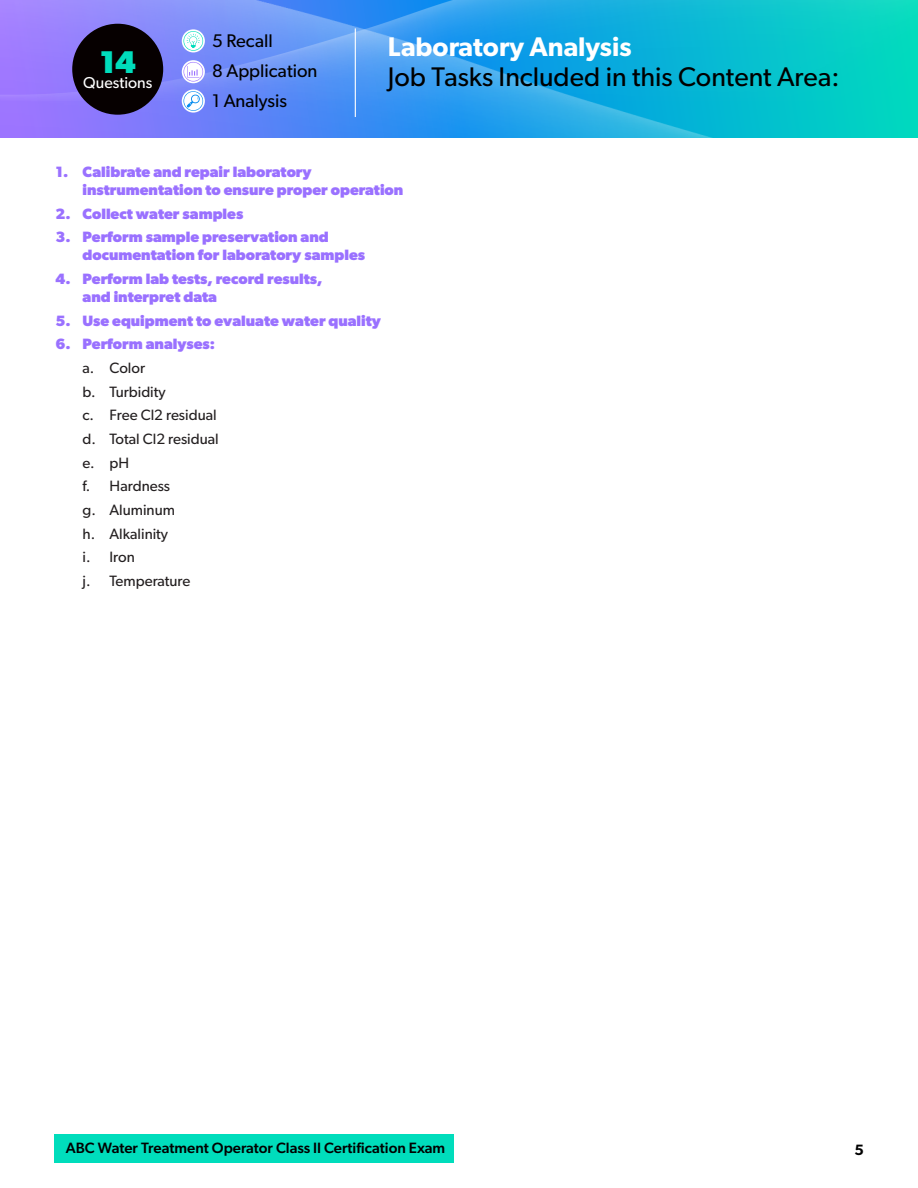
<style>
.page{position:relative;width:918px;height:1188px;background:#fff}
.page>*{position:absolute;margin:0;border:0;box-sizing:border-box;transform-origin:0 0}
.t1{font:700 31.5px "Gibson";color:#00ddbc}
.t2{font:27px "Gibson";color:#000}
.t3{font:600 27px "Gibson";color:#fff}
.t4{font:18.3px/29.8px "Gibson";color:#000}
.t5{font:15.9px "Gibson";color:#fff}
.t6{font:700 15px/18px "Gibson";color:#9a71ff}
.t7{font:15px/23.7px "Gibson";color:#231f20}
.t8{font:500 15px "Gibson";color:#000}
.t9{font:600 15px "Gibson";color:#000}
</style>
<div class="page">
<div style="left:54px;top:1134px;width:400px;height:28px;background:#00ddbc"></div>
<img style="left:891px;top:0;width:27px;height:101px">
<img style="left:0;top:0;width:891px;height:138px">
<hr style="left:355px;top:28px;width:1px;height:89px;background:#fff">
<div style="left:72px;top:24px;width:91px;height:91px;background:#060000;border-radius:50%"></div>
<svg style="left:182px;top:29px;width:23px;height:23px"></svg>
<svg style="left:184px;top:31px;width:19px;height:20px"></svg>
<svg style="left:182px;top:60px;width:23px;height:23px"></svg>
<svg style="left:184px;top:62px;width:19px;height:20px"></svg>
<svg style="left:182px;top:89px;width:23px;height:24px"></svg>
<svg style="left:184px;top:91px;width:19px;height:20px"></svg>
<h1 class="t1" style="left:99px;top:44px;width:38px">14</h1>
<p class="t5" style="left:83px;top:73px;width:71px">Questions</p>
<p class="t4" style="left:212px;top:26px;width:107px">5 Recall<br>8 Application<br>1 Analysis</p>
<h2 class="t3" style="left:388px;top:31px;width:245px">Laboratory Analysis</h2>
<h2 class="t2" style="left:388px;top:60px;width:453px">Job Tasks Included in this Content Area:</h2>
<p class="t6" style="left:82px;top:162px;width:322px;text-indent:-27px">1. Calibrate and repair laboratory instrumentation to ensure proper operation</p>
<p class="t6" style="left:56px;top:204px;width:189px">2. Collect water samples</p>
<p class="t6" style="left:82px;top:228px;width:284px;text-indent:-27px">3. Perform sample preservation and documentation for laboratory samples</p>
<p class="t6" style="left:82px;top:269px;width:241px;text-indent:-27px">4. Perform lab tests, record results, and interpret data</p>
<p class="t6" style="left:56px;top:311px;width:327px">5. Use equipment to evaluate water quality</p>
<p class="t6" style="left:56px;top:335px;width:161px">6. Perform analyses:</p>
<p class="t7" style="left:82px;top:356px;width:138px">a. Color<br>b. Turbidity<br>c. Free Cl2 residual d. Total Cl2 residual e. pH<br>f. Hardness<br>g. Aluminum<br>h. Alkalinity<br>i. Iron<br>j. Temperature</p>
<p class="t8" style="left:66px;top:1139px;width:381px">ABC Water Treatment Operator Class II Certification Exam</p>
<p class="t9" style="left:855px;top:1140px;width:11px">5</p>
</div>
